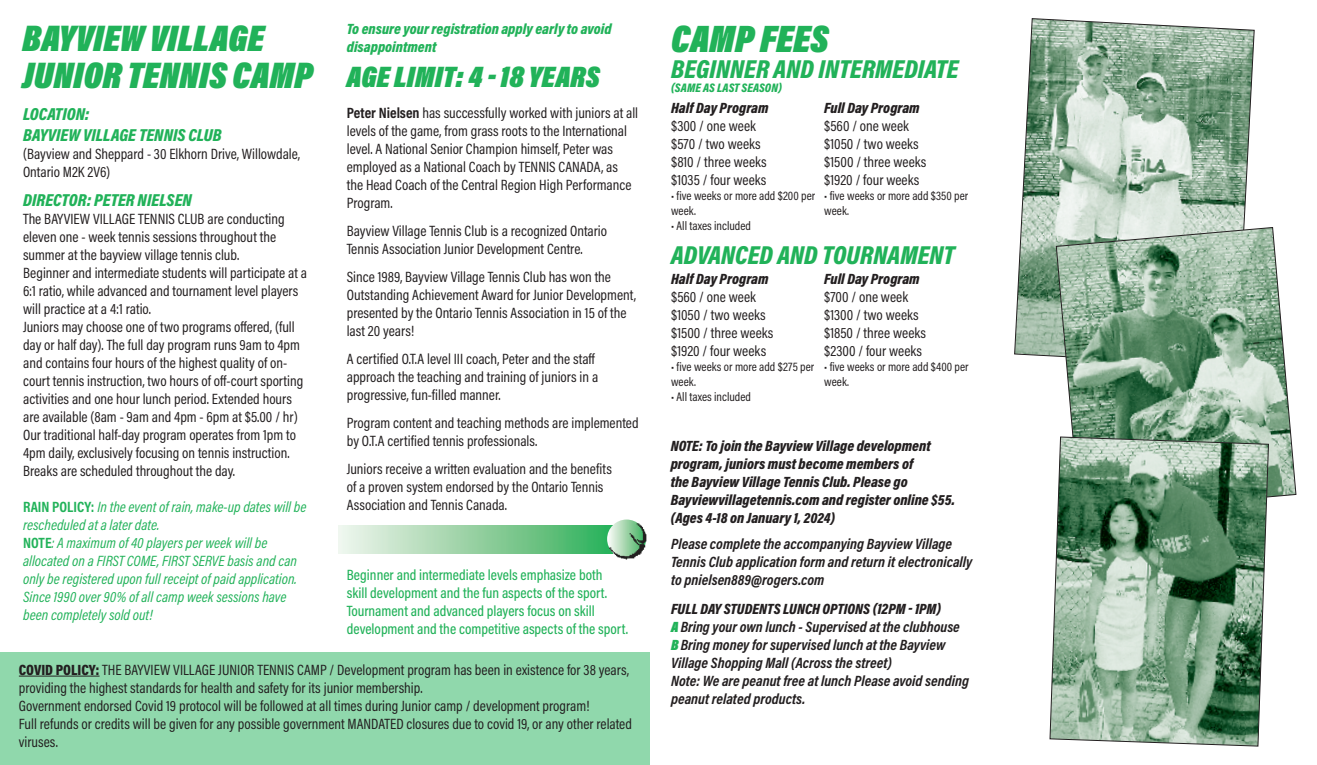
<style>
.page{position:relative;width:1317px;height:765px;background:#fff}
.page>*{position:absolute;margin:0;border:0;box-sizing:border-box;transform-origin:0 0}
.t1{font:italic 900 38.75px "Acumin Pro Cond";color:#21b259}
.t2{font:italic 900 37.5px "Acumin Pro Cond";color:#21b259}
.t3{font:italic 900 30px "Acumin Pro Cond";color:#21b259}
.t4{font:italic 900 26.25px "Acumin Pro Cond";color:#21b259}
.t5{font:italic 900 17.5px "Acumin Pro Cond";color:#21b259}
.t6{font:15px/18px "Acumin Pro Cond";color:#231f20}
.t7{font:italic 700 15px/18px "Acumin Pro Cond";color:#231f20}
.t8{font:italic 900 15px/18px "Acumin Pro Cond";color:#231f20}
.t9{font:italic 15px/18px "Acumin Pro Cond";color:#21b259}
.t10{font:500 15px/18px "Acumin Pro Cond";color:#21b259}
.t11{font:700 15px/24px "Arial";color:#231f20}
.t12{font:italic 900 15px/18px "Acumin Pro Cond";color:#21b259}
.t13{font:italic 700 14.38px "Arial Narrow";color:#231f20}
.t14{font:12.5px/15px "Acumin Pro Cond";color:#231f20}
.t15{font:italic 900 12.5px "Acumin Pro Cond";color:#21b259}
.t16{font:italic 700 12.5px "Arial Narrow";color:#231f20}
.s1{font-weight:700}
.s2{font-weight:700;font-style:normal}
.s3{font-weight:900}
.s4{font-weight:900;color:#21b259}
</style>
<div class="page">
<svg style="left:1014px;top:18px;width:240px;height:339px;background:#a7beac"></svg>
<svg style="left:1055px;top:227px;width:241px;height:271px;background:#94b29c"></svg>
<svg style="left:1049px;top:436px;width:219px;height:311px;background:#7fa087"></svg>
<div style="left:0;top:652px;width:649px;height:113px;background:#90d8ac"></div>
<hr style="left:19px;top:676px;width:81px;height:1px;background:#231f20">
<div style="left:338px;top:525px;width:274px;height:29px;background:linear-gradient(to right,#f4f4ed,#32af58)"></div>
<img style="left:603px;top:519px;width:44px;height:41px">
<p class="t12" style="left:347px;top:20px;width:266px">To ensure your registration apply early to avoid disappointment</p>
<p class="t3" style="left:347px;top:58px;width:255px">AGE LIMIT: 4 - 18 YEARS</p>
<p class="t6" style="left:347px;top:103px;width:293px"><span class="s1">Peter Nielsen</span> has successfully worked with juniors at all levels of the game, from grass roots to the International level. A National Senior Champion himself, Peter was employed as a National Coach by TENNIS CANADA, as<br>the Head Coach of the Central Region High Performance Program.</p>
<p class="t6" style="left:347px;top:221px;width:262px">Bayview Village Tennis Club is a recognized Ontario<br>Tennis Association Junior Development Centre.</p>
<p class="t6" style="left:347px;top:267px;width:291px">Since 1989, Bayview Village Tennis Club has won the Outstanding Achievement Award for Junior Development, presented by the Ontario Tennis Association in 15 of the last 20 years!</p>
<p class="t6" style="left:347px;top:349px;width:253px">A certified O.T.A level III coach, Peter and the staff approach the teaching and training of juniors in a progressive, fun-filled manner.</p>
<p class="t6" style="left:347px;top:413px;width:293px">Program content and teaching methods are implemented by O.T.A certified tennis professionals.</p>
<p class="t6" style="left:347px;top:459px;width:267px">Juniors receive a written evaluation and the benefits of a proven system endorsed by the Ontario Tennis<br>Association and Tennis Canada.</p>
<p class="t2" style="left:22px;top:14px;width:243px">BAYVIEW VILLAGE</p>
<p class="t2" style="left:22px;top:52px;width:292px">JUNIOR TENNIS CAMP</p>
<p class="t5" style="left:23px;top:102px;width:68px">LOCATION:</p>
<p class="t5" style="left:23px;top:123px;width:200px">BAYVIEW VILLAGE TENNIS CLUB</p>
<p class="t6" style="left:23px;top:144px;width:278px">(Bayview and Sheppard - 30 Elkhorn Drive, Willowdale,<br>Ontario M2K 2V6)</p>
<p class="t5" style="left:23px;top:188px;width:170px">DIRECTOR: PETER NIELSEN</p>
<p class="t6" style="left:23px;top:209px;width:263px">The BAYVIEW VILLAGE TENNIS CLUB are conducting eleven one - week tennis sessions throughout the summer at the bayview village tennis club.</p>
<p class="t6" style="left:23px;top:263px;width:285px">Beginner and intermediate students will participate at a<br>6:1 ratio, while advanced and tournament level players will practice at a 4:1 ratio.</p>
<p class="t6" style="left:23px;top:317px;width:282px">Juniors may choose one of two programs offered, (full day or half day). The full day program runs 9am to 4pm and contains four hours of the highest quality of on&shy;court tennis instruction, two hours of off-court sporting activities and one hour lunch period. Extended hours are available (8am - 9am and 4pm - 6pm at $5.00 / hr)</p>
<p class="t6" style="left:23px;top:425px;width:274px">Our traditional half-day program operates from 1pm to<br>4pm daily, exclusively focusing on tennis instruction.<br>Breaks are scheduled throughout the day.</p>
<p class="t9" style="left:23px;top:497px;width:285px"><span class="s2">RAIN POLICY:</span> In the event of rain, make-up dates will be rescheduled at a later date.</p>
<p class="t9" style="left:23px;top:533px;width:275px"><span class="s2">NOTE</span>: A maximum of 40 players per week will be allocated on a FIRST COME, FIRST SERVE basis and can only be registered upon full receipt of paid application.<br>Since 1990 over 90% of all camp week sessions have been completely sold out!</p>
<p class="t10" style="left:347px;top:566px;width:283px">Beginner and intermediate levels emphasize both<br>skill development and the fun aspects of the sport.<br>Tournament and advanced players focus on skill development and the competitive aspects of the sport.</p>
<p class="t6" style="left:19px;top:660px;width:611px"><span class="s3">COVID POLICY:</span> THE BAYVIEW VILLAGE JUNIOR TENNIS CAMP / Development program has been in existence for 38 years, providing the highest standards for health and safety for its junior membership.</p>
<p class="t6" style="left:19px;top:696px;width:572px">Government endorsed Covid 19 protocol will be followed at all times during Junior camp / development program!</p>
<p class="t6" style="left:19px;top:714px;width:614px">Full refunds or credits will be given for any possible government MANDATED closures due to covid 19, or any other related viruses.</p>
<p class="t1" style="left:671px;top:14px;width:159px">CAMP FEES</p>
<p class="t4" style="left:671px;top:52px;width:289px">BEGINNER AND INTERMEDIATE</p>
<p class="t8" style="left:671px;top:98px;width:99px">Half Day Program</p>
<p class="t6" style="left:671px;top:116px;width:86px">$300 / one week</p>
<p class="t6" style="left:671px;top:134px;width:91px">$570 / two weeks</p>
<p class="t6" style="left:671px;top:152px;width:97px">$810 / three weeks</p>
<p class="t6" style="left:671px;top:170px;width:97px">$1035 / four weeks</p>
<p class="t14" style="left:671px;top:188px;width:146px">• five weeks or more add $200 per week.</p>
<p class="t14" style="left:671px;top:218px;width:81px">• All taxes included</p>
<p class="t15" style="left:671px;top:80px;width:112px">(SAME AS LAST SEASON)</p>
<p class="t8" style="left:824px;top:98px;width:97px">Full Day Program</p>
<p class="t6" style="left:824px;top:116px;width:86px">$560 / one week</p>
<p class="t6" style="left:824px;top:134px;width:96px">$1050 / two weeks</p>
<p class="t6" style="left:824px;top:152px;width:104px">$1500 / three weeks</p>
<p class="t6" style="left:824px;top:170px;width:97px">$1920 / four weeks</p>
<p class="t14" style="left:824px;top:188px;width:145px">• five weeks or more add $350 per week.</p>
<p class="t4" style="left:671px;top:238px;width:285px">ADVANCED AND TOURNAMENT</p>
<p class="t8" style="left:671px;top:270px;width:99px">Half Day Program</p>
<p class="t6" style="left:671px;top:288px;width:86px">$560 / one week</p>
<p class="t6" style="left:671px;top:306px;width:96px">$1050 / two weeks</p>
<p class="t6" style="left:671px;top:324px;width:104px">$1500 / three weeks</p>
<p class="t6" style="left:671px;top:342px;width:97px">$1920 / four weeks</p>
<p class="t14" style="left:671px;top:359px;width:145px">• five weeks or more add $275 per week.</p>
<p class="t14" style="left:671px;top:389px;width:81px">• All taxes included</p>
<p class="t11" style="left:851px;top:108px;width:35px;line-height:22.9px">375<br>725<br>1050</p>
<p class="t11" style="left:854px;top:178px;width:35px">1350</p>
<p class="t11" style="left:704px;top:109px;width:28px">265<br>495</p>
<p class="t11" style="left:703px;top:156px;width:27px;line-height:22.9px">720<br>930</p>
<p class="t11" style="left:854px;top:135px;width:35px;line-height:22.9px">375<br>725<br>1050</p>
<p class="t11" style="left:706px;top:136px;width:28px">265<br>495</p>
<p class="t11" style="left:705px;top:183px;width:27px;line-height:22.9px">720<br>930</p>
<p class="t8" style="left:824px;top:270px;width:97px">Full Day Program</p>
<p class="t6" style="left:824px;top:288px;width:85px">$700 / one week</p>
<p class="t6" style="left:824px;top:306px;width:96px">$1300 / two weeks</p>
<p class="t6" style="left:824px;top:324px;width:103px">$1850 / three weeks</p>
<p class="t6" style="left:824px;top:342px;width:99px">$2300 / four weeks</p>
<p class="t14" style="left:824px;top:359px;width:146px">• five weeks or more add $400 per week.</p>
<p class="t11" style="left:853px;top:303px;width:28px">450<br>875</p>
<p class="t11" style="left:849px;top:348px;width:35px">1255</p>
<p class="t11" style="left:703px;top:303px;width:28px">375<br>725</p>
<p class="t11" style="left:703px;top:349px;width:35px">1050</p>
<p class="t11" style="left:855px;top:330px;width:28px">450<br>875</p>
<p class="t11" style="left:705px;top:330px;width:28px">375<br>725</p>
<p class="t11" style="left:705px;top:376px;width:35px">1050</p>
<p class="t8" style="left:670px;top:437px;width:286px">NOTE: To join the Bayview Village development program, juniors must become members of<br>the Bayview Village Tennis Club. Please go Bayviewvillagetennis.com and register online $55. (Ages 4-18 on January 1, 2024)</p>
<p class="t7" style="left:671px;top:534px;width:303px">Please complete the accompanying Bayview Village<br>Tennis Club application form and return it electronically to pnielsen889@rogers.com</p>
<p class="t13" style="left:883px;top:469px;width:24px">202</p>
<p class="t16" style="left:777px;top:471px;width:14px">18</p>
<p class="t13" style="left:885px;top:494px;width:28px">2020</p>
<p class="t16" style="left:779px;top:496px;width:13px">18</p>
<p class="t8" style="left:671px;top:599px;width:271px">FULL DAY STUDENTS LUNCH OPTIONS (12PM - 1PM)</p>
<p class="t7" style="left:671px;top:617px;width:290px"><span class="s4">A</span> Bring your own lunch - Supervised at the clubhouse</p>
<p class="t7" style="left:671px;top:635px;width:276px"><span class="s4">B</span> Bring money for supervised lunch at the Bayview<br>Village Shopping Mall (Across the street)</p>
<p class="t7" style="left:671px;top:671px;width:299px">Note: We are peanut free at lunch Please avoid sending peanut related products.</p>
</div>
